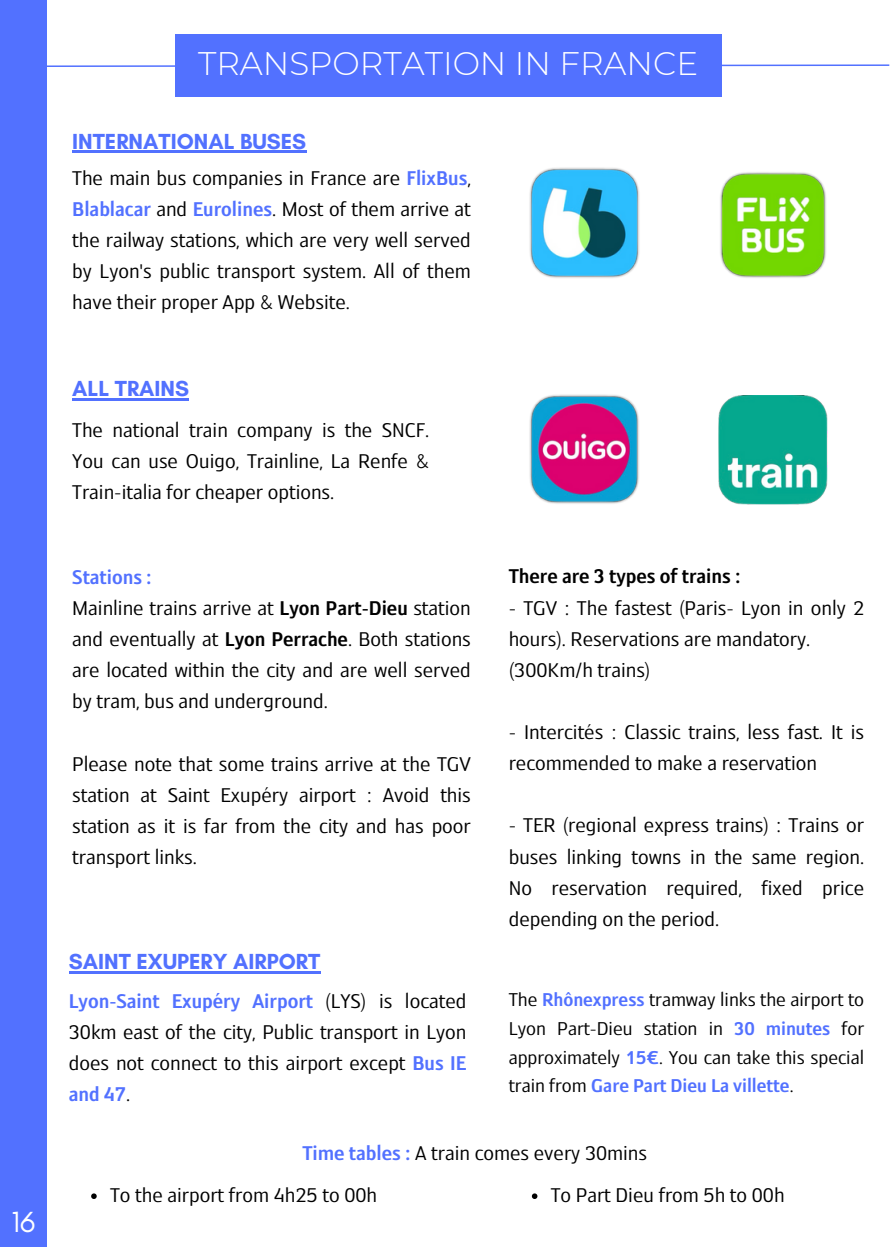
<style>
.page{position:relative;width:896px;height:1247px;background:#fff}
.page>*{position:absolute;margin:0;border:0;box-sizing:border-box;transform-origin:0 0}
.t1{font:300 32.6px "Montserrat";color:#fff}
.t2{font:29.6px "Glacial Indifference";color:#fff}
.t3{font:22.2px/31.2px "OS Aran 400";color:#000;text-align:justify}
.t4{font:700 22.2px "Glacial Indifference";color:#5271ff}
.t5{font:22.2px "OS Aran 600";color:#000}
.t6{font:22.2px "OS Aran 600";color:#5271ff}
.t7{font:20.8px/28.8px "OS Aran 400";color:#000;text-align:justify}
.s1{font-family:"OS Aran 600";color:#5271ff}
.s2{font-family:"OS Aran 600"}
</style>
<div class="page">
<img style="left:529px;top:167px;width:111px;height:111px">
<img style="left:720px;top:172px;width:106px;height:106px">
<img style="left:529px;top:394px;width:110px;height:110px">
<img style="left:718px;top:395px;width:109px;height:109px">
<hr style="left:72px;top:151px;width:234px;height:2px;background:#5271ff">
<hr style="left:72px;top:398px;width:117px;height:3px;background:#5271ff">
<hr style="left:69px;top:971px;width:251px;height:2px;background:#5271ff">
<svg style="left:91px;top:1193px;width:6px;height:6px"></svg>
<svg style="left:532px;top:1193px;width:5px;height:6px"></svg>
<svg style="left:47px;top:64px;width:843px;height:4px"></svg>
<div style="left:175px;top:34px;width:546px;height:63px;background:#5271ff"></div>
<div style="left:0;top:0;width:47px;height:1246px;background:#5271ff"></div>
<p class="t2" style="left:12px;top:1203px;width:25px">16</p>
<p class="t1" style="left:198px;top:44px;width:501px">TRANSPORTATION IN FRANCE</p>
<p class="t4" style="left:72px;top:127px;width:235px">INTERNATIONAL BUSES</p>
<p class="t3" style="left:72px;top:164px;width:400px">The main bus companies in France are <span class="s1">FlixBus</span>, <span class="s1">Blablacar</span> and <span class="s1">Eurolines</span>. Most of them arrive at the railway stations, which are very well served by Lyon's public transport system. All of them have their proper App &amp; Website.</p>
<h2 class="t4" style="left:72px;top:375px;width:118px">ALL TRAINS</h2>
<p class="t3" style="left:72px;top:416px;width:358px">The national train company is the SNCF.<br>You can use Ouigo, Trainline, La Renfe &amp; Train-italia for cheaper options.</p>
<p class="t6" style="left:72px;top:567px;width:81px">Stations :</p>
<p class="t3" style="left:72px;top:594px;width:400px">Mainline trains arrive at <span class="s2">Lyon Part-Dieu</span> station and eventually at <span class="s2">Lyon Perrache</span>. Both stations are located within the city and are well served by tram, bus and underground.</p>
<p class="t3" style="left:72px;top:749px;width:400px">Please note that some trains arrive at the TGV station at Saint Exupéry airport : Avoid this station as it is far from the city and has poor transport links.</p>
<p class="t4" style="left:69px;top:948px;width:253px">SAINT EXUPERY AIRPORT</p>
<p class="t3" style="left:69px;top:986px;width:399px"><span class="s1">Lyon-Saint Exupéry Airport</span> (LYS) is located 30km east of the city, Public transport in Lyon does not connect to this airport except <span class="s1">Bus IE and 47</span>.</p>
<p class="t5" style="left:508px;top:567px;width:233px">There are 3 types of trains :</p>
<p class="t3" style="left:508px;top:593px;width:357px">- TGV : The fastest (Paris- Lyon in only 2 hours). Reservations are mandatory.</p>
<p class="t3" style="left:508px;top:655px;width:143px">(300Km/h trains)</p>
<p class="t3" style="left:508px;top:718px;width:357px">- Intercités : Classic trains, less fast. It is recommended to make a reservation</p>
<p class="t3" style="left:508px;top:811px;width:357px">- TER (regional express trains) : Trains or buses linking towns in the same region.<br>No reservation required, fixed price depending on the period.</p>
<p class="t7" style="left:508px;top:986px;width:357px">The <span class="s1">Rhônexpress</span> tramway links the airport to Lyon Part-Dieu station in <span class="s1">30 minutes</span> for approximately <span class="s1">15€</span>. You can take this special train from <span class="s1">Gare Part Dieu La villette</span>.</p>
<h2 class="t3" style="left:302px;top:1138px;width:346px"><span class="s1">Time tables :</span> A train comes every 30mins</h2>
<p class="t3" style="left:110px;top:1181px;width:268px">To the airport from 4h25 to 00h</p>
<p class="t3" style="left:550px;top:1181px;width:235px">To Part Dieu from 5h to 00h</p>
</div>
